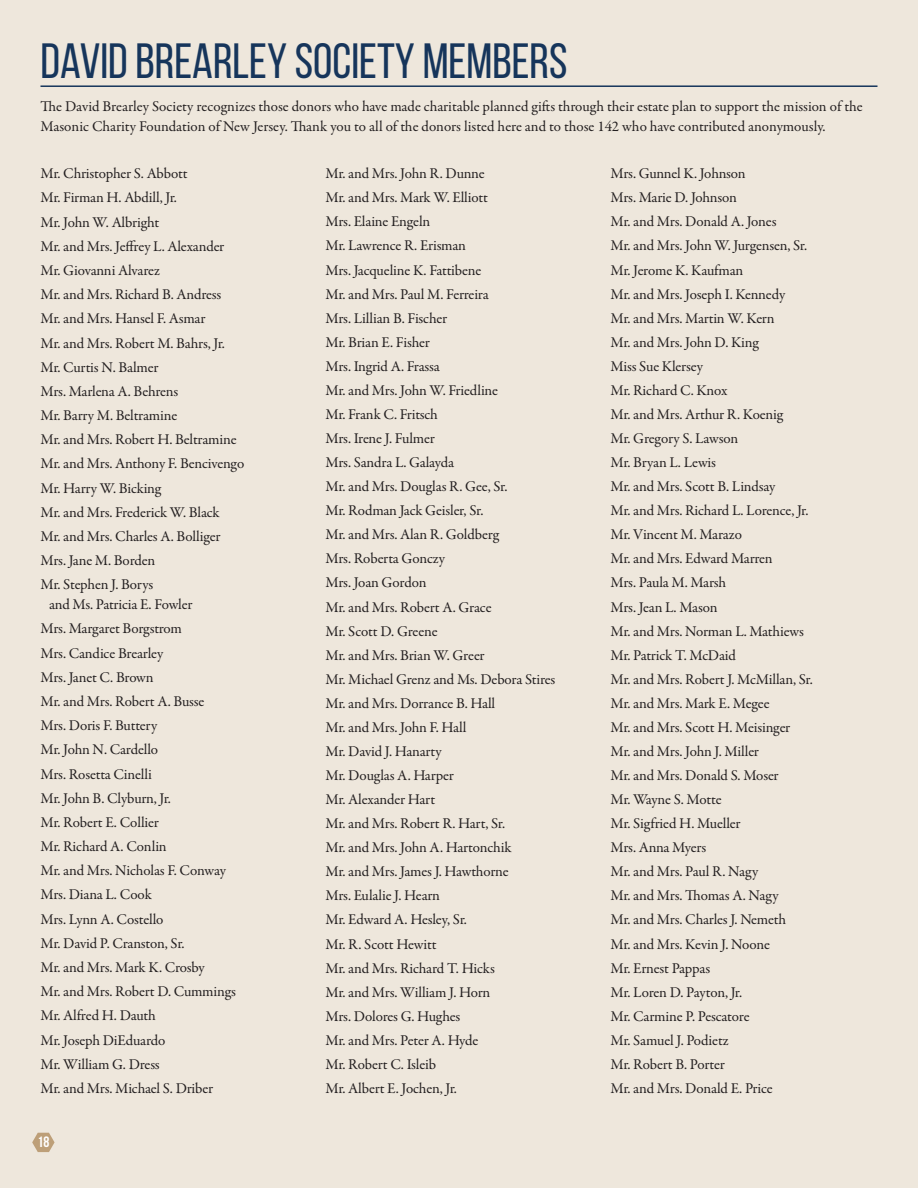
<style>
.page{position:relative;width:918px;height:1188px;background:#eee7dc}
.page>*{position:absolute;margin:0;border:0;box-sizing:border-box;transform-origin:0 0}
.t1{font:49.5px "Bebas Neue";color:#16355b}
.Donor_List{font:15px/19.5px "Garamond Premr Pro";letter-spacing:-.01em;color:#231f20}
.t2{font:700 15px "Bebas Neue";color:#fff}
</style>
<div class="page">
<hr style="left:40px;top:85px;width:838px;height:2px;background:#16355b">
<svg style="left:32px;top:1133px;width:23px;height:19px"></svg>
<p class="t1" style="left:40px;top:34px;width:528px">DAVID BREARLEY SOCIETY MEMBERS</p>
<p class="Donor_List" style="left:40px;top:97px;width:824px">The David Brearley Society recognizes those donors who have made charitable planned gifts through their estate plan to support the mission of the<br>Masonic Charity Foundation of New Jersey. Thank you to all of the donors listed here and to those 142 who have contributed anonymously.</p>
<p class="Donor_List" style="left:40px;top:164px;width:149px">Mr. Christopher S. Abbott</p>
<p class="Donor_List" style="left:40px;top:188px;width:138px">Mr. Firman H. Abdill, Jr.</p>
<p class="Donor_List" style="left:40px;top:213px;width:120px">Mr. John W. Albright</p>
<p class="Donor_List" style="left:40px;top:237px;width:185px">Mr. and Mrs. Jeffrey L. Alexander</p>
<p class="Donor_List" style="left:40px;top:261px;width:121px">Mr. Giovanni Alvarez</p>
<p class="Donor_List" style="left:40px;top:285px;width:182px">Mr. and Mrs. Richard B. Andress</p>
<p class="Donor_List" style="left:40px;top:309px;width:166px">Mr. and Mrs. Hansel F. Asmar</p>
<p class="Donor_List" style="left:40px;top:333px;width:186px">Mr. and Mrs. Robert M. Bahrs, Jr.</p>
<p class="Donor_List" style="left:40px;top:358px;width:120px">Mr. Curtis N. Balmer</p>
<p class="Donor_List" style="left:40px;top:382px;width:139px">Mrs. Marlena A. Behrens</p>
<p class="Donor_List" style="left:40px;top:406px;width:138px">Mr. Barry M. Beltramine</p>
<p class="Donor_List" style="left:40px;top:430px;width:198px">Mr. and Mrs. Robert H. Beltramine</p>
<p class="Donor_List" style="left:40px;top:454px;width:205px">Mr. and Mrs. Anthony F. Bencivengo</p>
<p class="Donor_List" style="left:40px;top:479px;width:122px">Mr. Harry W. Bicking</p>
<p class="Donor_List" style="left:40px;top:503px;width:181px">Mr. and Mrs. Frederick W. Black</p>
<p class="Donor_List" style="left:40px;top:527px;width:181px">Mr. and Mrs. Charles A. Bolliger</p>
<p class="Donor_List" style="left:40px;top:551px;width:116px">Mrs. Jane M. Borden</p>
<p class="Donor_List" style="left:49px;top:575px;width:145px;text-indent:-9px">Mr. Stephen J. Borys<br>and Ms. Patricia E. Fowler</p>
<p class="Donor_List" style="left:40px;top:619px;width:143px">Mrs. Margaret Borgstrom</p>
<p class="Donor_List" style="left:40px;top:644px;width:124px">Mrs. Candice Brearley</p>
<p class="Donor_List" style="left:40px;top:668px;width:115px">Mrs. Janet C. Brown</p>
<p class="Donor_List" style="left:40px;top:692px;width:165px">Mr. and Mrs. Robert A. Busse</p>
<p class="Donor_List" style="left:40px;top:716px;width:118px">Mrs. Doris F. Buttery</p>
<p class="Donor_List" style="left:40px;top:740px;width:119px">Mr. John N. Cardello</p>
<p class="Donor_List" style="left:40px;top:764px;width:113px">Mrs. Rosetta Cinelli</p>
<p class="Donor_List" style="left:40px;top:789px;width:132px">Mr. John B. Clyburn, Jr.</p>
<p class="Donor_List" style="left:40px;top:813px;width:120px">Mr. Robert E. Collier</p>
<p class="Donor_List" style="left:40px;top:837px;width:128px">Mr. Richard A. Conlin</p>
<p class="Donor_List" style="left:40px;top:861px;width:187px">Mr. and Mrs. Nicholas F. Conway</p>
<p class="Donor_List" style="left:40px;top:885px;width:113px">Mrs. Diana L. Cook</p>
<p class="Donor_List" style="left:40px;top:910px;width:124px">Mrs. Lynn A. Costello</p>
<p class="Donor_List" style="left:40px;top:934px;width:146px">Mr. David P. Cranston, Sr.</p>
<p class="Donor_List" style="left:40px;top:958px;width:166px">Mr. and Mrs. Mark K. Crosby</p>
<p class="Donor_List" style="left:40px;top:982px;width:197px">Mr. and Mrs. Robert D. Cummings</p>
<p class="Donor_List" style="left:40px;top:1006px;width:117px">Mr. Alfred H. Dauth</p>
<p class="Donor_List" style="left:40px;top:1030px;width:127px">Mr. Joseph DiEduardo</p>
<p class="Donor_List" style="left:40px;top:1055px;width:121px">Mr. William G. Dress</p>
<p class="Donor_List" style="left:40px;top:1079px;width:174px">Mr. and Mrs. Michael S. Driber</p>
<p class="Donor_List" style="left:610px;top:164px;width:137px">Mrs. Gunnel K. Johnson</p>
<p class="Donor_List" style="left:610px;top:188px;width:128px">Mrs. Marie D. Johnson</p>
<p class="Donor_List" style="left:610px;top:212px;width:168px">Mr. and Mrs. Donald A. Jones</p>
<p class="Donor_List" style="left:610px;top:236px;width:198px">Mr. and Mrs. John W. Jurgensen, Sr.</p>
<p class="Donor_List" style="left:610px;top:260px;width:134px">Mr. Jerome K. Kaufman</p>
<p class="Donor_List" style="left:610px;top:285px;width:176px">Mr. and Mrs. Joseph I. Kennedy</p>
<p class="Donor_List" style="left:610px;top:309px;width:166px">Mr. and Mrs. Martin W. Kern</p>
<p class="Donor_List" style="left:610px;top:333px;width:150px">Mr. and Mrs. John D. King</p>
<p class="Donor_List" style="left:610px;top:357px;width:94px">Miss Sue Klersey</p>
<p class="Donor_List" style="left:610px;top:381px;width:118px">Mr. Richard C. Knox</p>
<p class="Donor_List" style="left:610px;top:405px;width:174px">Mr. and Mrs. Arthur R. Koenig</p>
<p class="Donor_List" style="left:610px;top:429px;width:129px">Mr. Gregory S. Lawson</p>
<p class="Donor_List" style="left:610px;top:453px;width:107px">Mr. Bryan L. Lewis</p>
<p class="Donor_List" style="left:610px;top:477px;width:166px">Mr. and Mrs. Scott B. Lindsay</p>
<p class="Donor_List" style="left:610px;top:501px;width:200px">Mr. and Mrs. Richard L. Lorence, Jr.</p>
<p class="Donor_List" style="left:610px;top:525px;width:133px">Mr. Vincent M. Marazo</p>
<p class="Donor_List" style="left:610px;top:549px;width:164px">Mr. and Mrs. Edward Marren</p>
<p class="Donor_List" style="left:610px;top:573px;width:117px">Mrs. Paula M. Marsh</p>
<p class="Donor_List" style="left:610px;top:597px;width:109px">Mrs. Jean L. Mason</p>
<p class="Donor_List" style="left:610px;top:622px;width:195px">Mr. and Mrs. Norman L. Mathiews</p>
<p class="Donor_List" style="left:610px;top:646px;width:127px">Mr. Patrick T. McDaid</p>
<p class="Donor_List" style="left:610px;top:670px;width:204px">Mr. and Mrs. Robert J. McMillan, Sr.</p>
<p class="Donor_List" style="left:610px;top:694px;width:161px">Mr. and Mrs. Mark E. Megee</p>
<p class="Donor_List" style="left:610px;top:718px;width:181px">Mr. and Mrs. Scott H. Meisinger</p>
<p class="Donor_List" style="left:610px;top:742px;width:150px">Mr. and Mrs. John J. Miller</p>
<p class="Donor_List" style="left:610px;top:766px;width:170px">Mr. and Mrs. Donald S. Moser</p>
<p class="Donor_List" style="left:610px;top:790px;width:113px">Mr. Wayne S. Motte</p>
<p class="Donor_List" style="left:610px;top:814px;width:132px">Mr. Sigfried H. Mueller</p>
<p class="Donor_List" style="left:610px;top:838px;width:97px">Mrs. Anna Myers</p>
<p class="Donor_List" style="left:610px;top:862px;width:149px">Mr. and Mrs. Paul R. Nagy</p>
<p class="Donor_List" style="left:610px;top:886px;width:170px">Mr. and Mrs. Thomas A. Nagy</p>
<p class="Donor_List" style="left:610px;top:910px;width:177px">Mr. and Mrs. Charles J. Nemeth</p>
<p class="Donor_List" style="left:610px;top:934px;width:161px">Mr. and Mrs. Kevin J. Noone</p>
<p class="Donor_List" style="left:610px;top:959px;width:101px">Mr. Ernest Pappas</p>
<p class="Donor_List" style="left:610px;top:983px;width:133px">Mr. Loren D. Payton, Jr.</p>
<p class="Donor_List" style="left:610px;top:1007px;width:141px">Mr. Carmine P. Pescatore</p>
<p class="Donor_List" style="left:610px;top:1031px;width:120px">Mr. Samuel J. Podietz</p>
<p class="Donor_List" style="left:610px;top:1055px;width:116px">Mr. Robert B. Porter</p>
<p class="Donor_List" style="left:610px;top:1079px;width:164px">Mr. and Mrs. Donald E. Price</p>
<p class="Donor_List" style="left:326px;top:164px;width:161px">Mr. and Mrs. John R. Dunne</p>
<p class="Donor_List" style="left:326px;top:188px;width:164px">Mr. and Mrs. Mark W. Elliott</p>
<p class="Donor_List" style="left:326px;top:212px;width:106px">Mrs. Elaine Engeln</p>
<p class="Donor_List" style="left:326px;top:236px;width:142px">Mr. Lawrence R. Erisman</p>
<p class="Donor_List" style="left:326px;top:260px;width:157px">Mrs. Jacqueline K. Fattibene</p>
<p class="Donor_List" style="left:326px;top:285px;width:165px">Mr. and Mrs. Paul M. Ferreira</p>
<p class="Donor_List" style="left:326px;top:309px;width:123px">Mrs. Lillian B. Fischer</p>
<p class="Donor_List" style="left:326px;top:333px;width:106px">Mr. Brian E. Fisher</p>
<p class="Donor_List" style="left:326px;top:357px;width:116px">Mrs. Ingrid A. Frassa</p>
<p class="Donor_List" style="left:326px;top:381px;width:174px">Mr. and Mrs. John W. Friedline</p>
<p class="Donor_List" style="left:326px;top:405px;width:114px">Mr. Frank C. Fritsch</p>
<p class="Donor_List" style="left:326px;top:429px;width:111px">Mrs. Irene J. Fulmer</p>
<p class="Donor_List" style="left:326px;top:453px;width:130px">Mrs. Sandra L. Galayda</p>
<p class="Donor_List" style="left:326px;top:477px;width:184px">Mr. and Mrs. Douglas R. Gee, Sr.</p>
<p class="Donor_List" style="left:326px;top:501px;width:159px">Mr. Rodman Jack Geisler, Sr.</p>
<p class="Donor_List" style="left:326px;top:525px;width:175px">Mr. and Mrs. Alan R. Goldberg</p>
<p class="Donor_List" style="left:326px;top:549px;width:121px">Mrs. Roberta Gonczy</p>
<p class="Donor_List" style="left:326px;top:573px;width:103px">Mrs. Joan Gordon</p>
<p class="Donor_List" style="left:326px;top:597px;width:168px">Mr. and Mrs. Robert A. Grace</p>
<p class="Donor_List" style="left:326px;top:622px;width:114px">Mr. Scott D. Greene</p>
<p class="Donor_List" style="left:326px;top:646px;width:161px">Mr. and Mrs. Brian W. Greer</p>
<p class="Donor_List" style="left:326px;top:670px;width:231px">Mr. Michael Grenz and Ms. Debora Stires</p>
<p class="Donor_List" style="left:326px;top:694px;width:171px">Mr. and Mrs. Dorrance B. Hall</p>
<p class="Donor_List" style="left:326px;top:718px;width:142px">Mr. and Mrs. John F. Hall</p>
<p class="Donor_List" style="left:326px;top:742px;width:118px">Mr. David J. Hanarty</p>
<p class="Donor_List" style="left:326px;top:766px;width:130px">Mr. Douglas A. Harper</p>
<p class="Donor_List" style="left:326px;top:790px;width:111px">Mr. Alexander Hart</p>
<p class="Donor_List" style="left:326px;top:814px;width:181px">Mr. and Mrs. Robert R. Hart, Sr.</p>
<p class="Donor_List" style="left:326px;top:838px;width:188px">Mr. and Mrs. John A. Hartonchik</p>
<p class="Donor_List" style="left:326px;top:862px;width:185px">Mr. and Mrs. James J. Hawthorne</p>
<p class="Donor_List" style="left:326px;top:886px;width:116px">Mrs. Eulalie J. Hearn</p>
<p class="Donor_List" style="left:326px;top:910px;width:143px">Mr. Edward A. Hesley, Sr.</p>
<p class="Donor_List" style="left:326px;top:934px;width:113px">Mr. R. Scott Hewitt</p>
<p class="Donor_List" style="left:326px;top:959px;width:171px">Mr. and Mrs. Richard T. Hicks</p>
<p class="Donor_List" style="left:326px;top:983px;width:166px">Mr. and Mrs. William J. Horn</p>
<p class="Donor_List" style="left:326px;top:1007px;width:136px">Mrs. Dolores G. Hughes</p>
<p class="Donor_List" style="left:326px;top:1031px;width:154px">Mr. and Mrs. Peter A. Hyde</p>
<p class="Donor_List" style="left:326px;top:1055px;width:112px">Mr. Robert C. Isleib</p>
<p class="Donor_List" style="left:326px;top:1079px;width:133px">Mr. Albert E. Jochen, Jr.</p>
<p class="t2" style="left:37px;top:1134px;width:13px">18</p>
</div>
